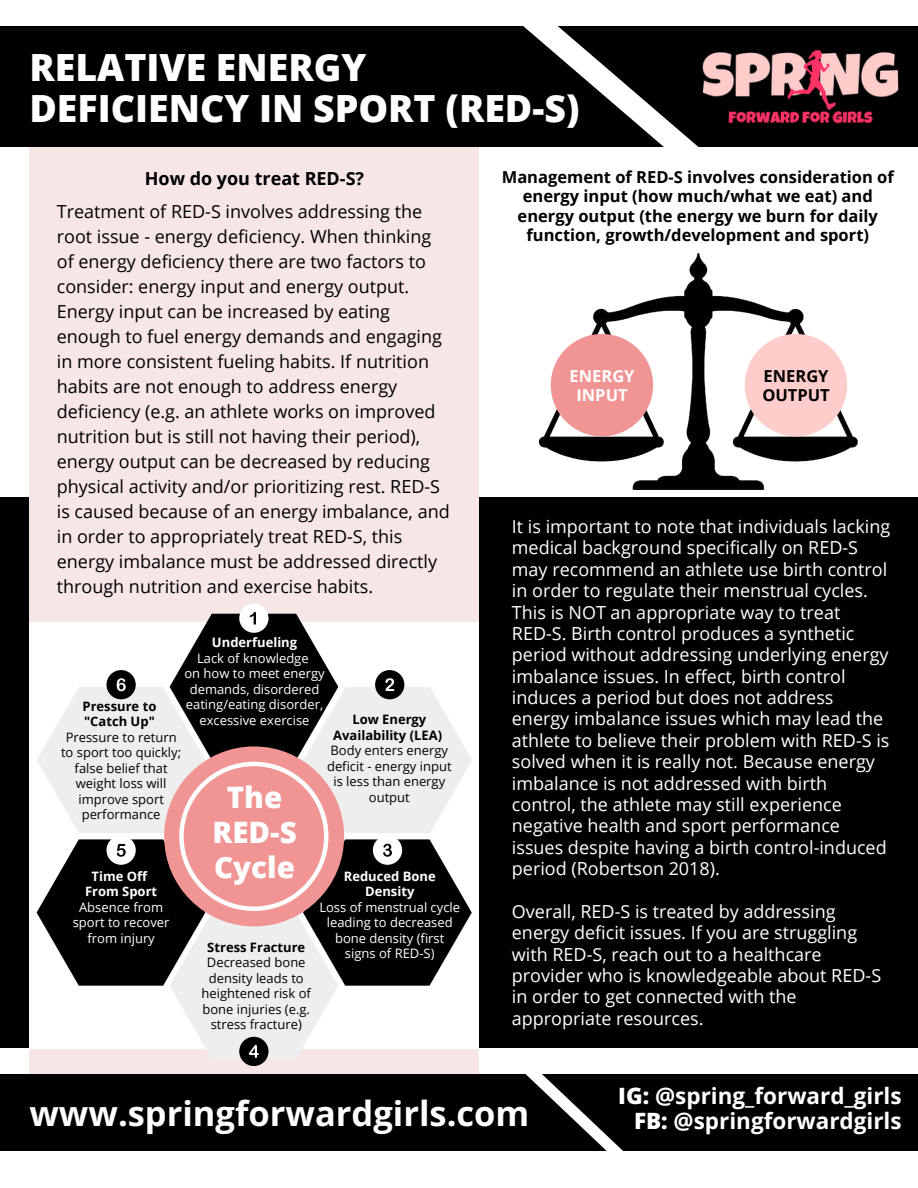
<style>
.page{position:relative;width:918px;height:1188px;background:#fff}
.page>*{position:absolute;margin:0;border:0;box-sizing:border-box;transform-origin:0 0}
.t1{font:800 37.5px/40.5px "Open Sans";color:#fff}
.t2{font:700 34.5px "Open Sans";color:#fff}
.t3{font:800 29.55px/34.8px "Open Sans";color:#fff;text-align:center}
.t4{font:700 22.5px/24.8px "Open Sans";color:#fff;text-align:right}
.t5{font:18px/21.3px "Open Sans";color:#fff}
.t6{font:18px/25px "Open Sans";color:#000}
.t7{font:700 18px "Open Sans";color:#000}
.t8{font:700 16.5px/19.2px "Open Sans";color:#000}
.t9{font:700 16.5px/19.2px "Open Sans";color:#fff;text-align:center}
.t10{font:13.05px/15.5px "Open Sans";color:#000;text-align:center}
.t11{font:13.05px/15.5px "Open Sans";color:#fff;text-align:center}
.t12{font:700 13.05px/15.5px "Open Sans";color:#000;text-align:center}
.t13{font:700 13.05px/15.5px "Open Sans";color:#fff;text-align:center}
.s1{font-weight:800}
</style>
<div class="page">
<div style="left:0;top:498px;width:918px;height:550px;background:#000"></div>
<div style="left:29px;top:143px;width:450px;height:946px;background:#f6e6e6"></div>
<div style="left:0;top:27px;width:918px;height:120px;background:#000"></div>
<img style="left:727px;top:49px;width:172px;height:75px">
<div style="left:0;top:1074px;width:918px;height:77px;background:#000"></div>
<svg style="left:514px;top:1047px;width:109px;height:104px"></svg>
<svg style="left:488px;top:26px;width:239px;height:121px"></svg>
<div style="left:29px;top:622px;width:450px;height:426px;background:#fff"></div>
<img style="left:540px;top:253px;width:317px;height:236px">
<div style="left:551px;top:334px;width:102px;height:102px;background:#f19494;border-radius:50%"></div>
<div style="left:745px;top:334px;width:102px;height:102px;background:#fcc;border-radius:50%"></div>
<div style="left:239px;top:604px;width:30px;height:29px;background:#fff;border-radius:50%"></div>
<div style="left:239px;top:1037px;width:30px;height:29px;background:#000;border-radius:50%"></div>
<svg style="left:37px;top:612px;width:435px;height:447px"></svg>
<h1 class="t1" style="left:29px;top:46px;width:552px">RELATIVE ENERGY<br>DEFICIENCY IN SPORT (RED-S)</h1>
<p class="t7" style="left:145px;top:166px;width:221px">How do you treat RED-S?</p>
<p class="t6" style="left:57px;top:198px;width:394px">Treatment of RED-S involves addressing the root issue - energy deficiency. When thinking of energy deficiency there are two factors to consider: energy input and energy output.<br>Energy input can be increased by eating enough to fuel energy demands and engaging in more consistent fueling habits. If nutrition habits are not enough to address energy deficiency (e.g. an athlete works on improved nutrition but is still not having their period), energy output can be decreased by reducing physical activity and/or prioritizing rest. RED-S is caused because of an energy imbalance, and in order to appropriately treat RED-S, this energy imbalance must be addressed directly through nutrition and exercise habits.</p>
<p class="t13" style="left:212px;top:634px;width:87px">Underfueling</p>
<p class="t11" style="left:184px;top:650px;width:142px">Lack of knowledge<br>on how to meet energy demands, disordered eating/eating disorder, excessive exercise</p>
<p class="t12" style="left:83px;top:698px;width:75px;text-align:left">Pressure to "Catch Up"</p>
<p class="t10" style="left:61px;top:729px;width:122px">Pressure to return to sport too quickly; false belief that weight loss will improve sport performance</p>
<p class="t12" style="left:333px;top:711px;width:110px">Low Energy<br>Availability (LEA)</p>
<p class="t10" style="left:327px;top:742px;width:126px">Body enters energy deficit - energy input is less than energy output</p>
<h3 class="t3" style="left:212px;top:780px;width:86px">The<br>RED-S<br>Cycle</h3>
<p class="t13" style="left:85px;top:868px;width:74px">Time Off<br>From Sport</p>
<p class="t11" style="left:73px;top:899px;width:98px">Absence from sport to recover from injury</p>
<p class="t13" style="left:344px;top:868px;width:93px">Reduced Bone<br>Density</p>
<p class="t11" style="left:319px;top:899px;width:142px">Loss of menstrual cycle leading to decreased bone density (first signs of RED-S)</p>
<p class="t12" style="left:207px;top:939px;width:99px">Stress Fracture</p>
<p class="t10" style="left:202px;top:955px;width:111px">Decreased bone density leads to heightened risk of bone injuries (e.g. stress fracture)</p>
<p class="t8" style="left:502px;top:167px;width:394px;text-align:center">Management of RED-S involves consideration of energy input (how much/what we eat) and energy output (the energy we burn for daily function, growth/development and sport)</p>
<p class="t9" style="left:570px;top:366px;width:66px">ENERGY<br>INPUT</p>
<p class="t8" style="left:762px;top:366px;width:69px">ENERGY<br>OUTPUT</p>
<p class="t5" style="left:512px;top:515px;width:380px">It is important to note that individuals lacking medical background specifically on RED-S may recommend an athlete use birth control in order to regulate their menstrual cycles.<br>This is NOT an appropriate way to treat RED-S. Birth control produces a synthetic period without addressing underlying energy imbalance issues. In effect, birth control induces a period but does not address energy imbalance issues which may lead the athlete to believe their problem with RED-S is solved when it is really not. Because energy imbalance is not addressed with birth control, the athlete may still experience negative health and sport performance issues despite having a birth control-induced period (Robertson 2018).</p>
<p class="t5" style="left:512px;top:900px;width:371px">Overall, RED-S is treated by addressing energy deficit issues. If you are struggling with RED-S, reach out to a healthcare provider who is knowledgeable about RED-S in order to get connected with the appropriate resources.</p>
<h2 class="t2" style="left:29px;top:1089px;width:502px">www.springforwardgirls.com</h2>
<p class="t4" style="left:618px;top:1083px;width:285px"><span class="s1">IG:</span> @spring_forward_girls<br><span class="s1">FB:</span> @springforwardgirls</p>
</div>
